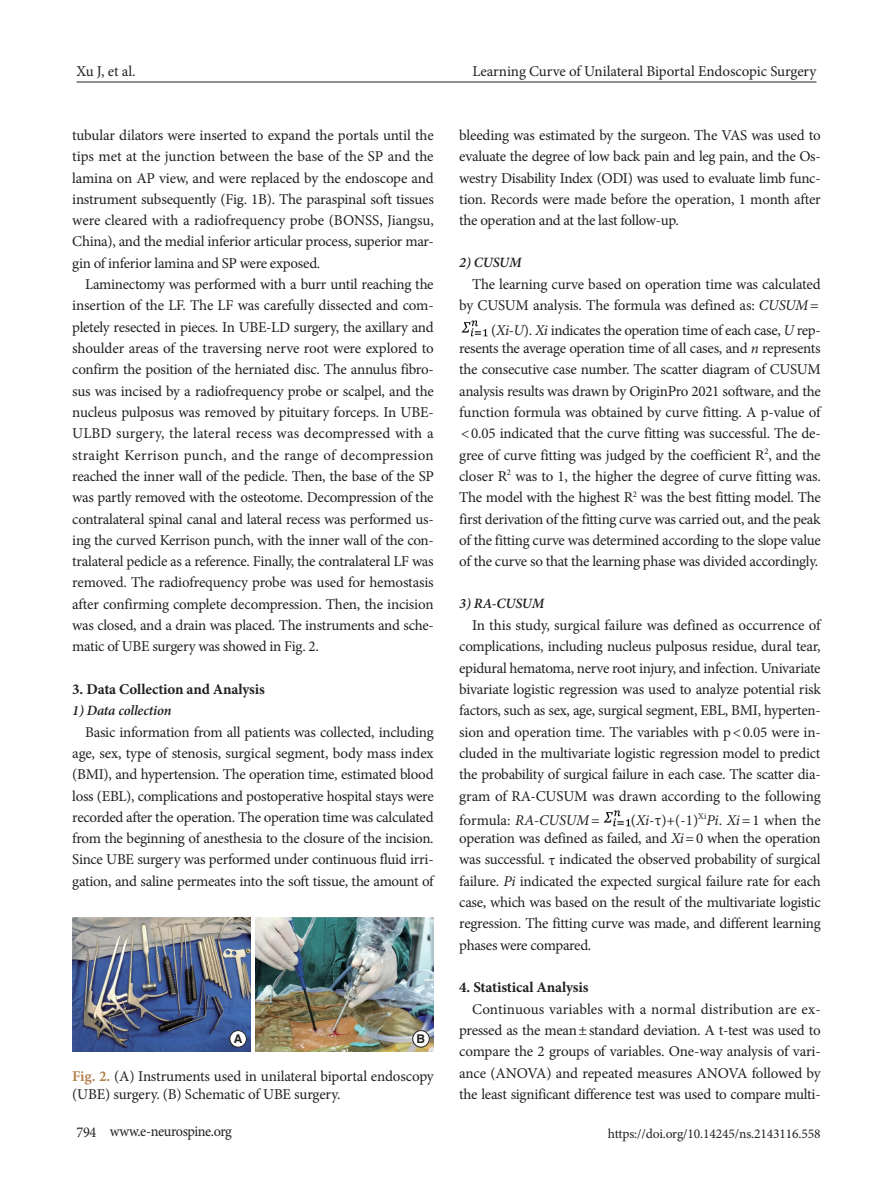
<style>
.page{position:relative;width:893px;height:1191px;background:#fff}
.page>*{position:absolute;margin:0;border:0;box-sizing:border-box;transform-origin:0 0}
.본문{font:15px/21.3px "Minion Pro";letter-spacing:-.02em;color:#231f20;text-align:justify}
.표그림캡션{font:15px/18px "Minion Pro";letter-spacing:-.01em;color:#231f20}
.중제목{font:700 15px "Minion Pro";letter-spacing:-.01em;color:#231f20}
.본문-2{font:15px "Minion Pro";letter-spacing:-.02em;color:#231f20;scale:.95 1}
.본문-3{font:15px "Minion Pro";color:#231f20}
.소제목{font:italic 600 14.25px "Minion Pro";letter-spacing:-.015em;color:#231f20}
.doi_번호{font:13.5px "Minion Pro";letter-spacing:-.01em;color:#231f20}
.t1{font:700 12px "Helvetica LT Std";color:#231f20}
.s1{font-weight:700;color:#b28450}
.s2{font-style:italic}
.s3{font-size:15.75px}
</style>
<div class="page">
<hr style="left:77px;top:82px;width:739px;height:1px;background:#231f20">
<img style="left:461px;top:320px;width:27px;height:17px">
<img style="left:603px;top:810px;width:28px;height:17px">
<img style="left:72px;top:917px;width:179px;height:134px">
<img style="left:255px;top:917px;width:179px;height:134px">
<div style="left:230px;top:1030px;width:16px;height:17px;background:#fff;border-radius:50%"></div>
<div style="left:230px;top:1030px;width:17px;height:17px;border:1px solid #231f20;border-radius:50%"></div>
<div style="left:413px;top:1030px;width:16px;height:17px;background:#fff;border-radius:50%"></div>
<div style="left:412px;top:1030px;width:17px;height:17px;border:1px solid #231f20;border-radius:50%"></div>
<p class="본문" style="left:77px;top:61px;width:61px">Xu J, et al.</p>
<p class="본문" style="left:472px;top:61px;width:345px">Learning Curve of Unilateral Biportal Endoscopic Surgery</p>
<p class="본문" style="left:72px;top:125px;width:363px">tubular dilators were inserted to expand the portals until the tips met at the junction between the base of the SP and the lamina on AP view, and were replaced by the endoscope and instrument subsequently (Fig. 1B). The paraspinal soft tissues were cleared with a radiofrequency probe (BONSS, Jiangsu, China), and the medial inferior articular process, superior mar&shy;gin of inferior lamina and SP were exposed.</p>
<p class="본문" style="left:72px;top:274px;width:363px;text-indent:13px">Laminectomy was performed with a burr until reaching the insertion of the LF. The LF was carefully dissected and com&shy;pletely resected in pieces. In UBE-LD surgery, the axillary and shoulder areas of the traversing nerve root were explored to confirm the position of the herniated disc. The annulus fibro&shy;sus was incised by a radiofrequency probe or scalpel, and the nucleus pulposus was removed by pituitary forceps. In UBE-ULBD surgery, the lateral recess was decompressed with a straight Kerrison punch, and the range of decompression reached the inner wall of the pedicle. Then, the base of the SP was partly removed with the osteotome. Decompression of the contralateral spinal canal and lateral recess was performed us&shy;ing the curved Kerrison punch, with the inner wall of the con&shy;tralateral pedicle as a reference. Finally, the contralateral LF was removed. The radiofrequency probe was used for hemostasis after confirming complete decompression. Then, the incision was closed, and a drain was placed. The instruments and sche&shy;matic of UBE surgery was showed in Fig. 2.</p>
<p class="중제목" style="left:72px;top:678px;width:194px">3. Data Collection and Analysis</p>
<p class="소제목" style="left:72px;top:700px;width:101px">1) Data collection</p>
<p class="본문" style="left:72px;top:721px;width:363px;text-indent:13px">Basic information from all patients was collected, including age, sex, type of stenosis, surgical segment, body mass index (BMI), and hypertension. The operation time, estimated blood loss (EBL), complications and postoperative hospital stays were recorded after the operation. The operation time was calculated from the beginning of anesthesia to the closure of the incision.<br>Since UBE surgery was performed under continuous fluid irri&shy;gation, and saline permeates into the soft tissue, the amount of</p>
<p class="t1" style="left:234px;top:1031px;width:10px">A</p>
<p class="t1" style="left:417px;top:1031px;width:10px">B</p>
<p class="표그림캡션" style="left:72px;top:1067px;width:363px"><span class="s1">Fig. 2.</span> (A) Instruments used in unilateral biportal endoscopy (UBE) surgery. (B) Schematic of UBE surgery.</p>
<p class="본문" style="left:459px;top:125px;width:363px">bleeding was estimated by the surgeon. The VAS was used to evaluate the degree of low back pain and leg pain, and the Os&shy;westry Disability Index (ODI) was used to evaluate limb func&shy;tion. Records were made before the operation, 1 month after the operation and at the last follow-up.</p>
<p class="소제목" style="left:459px;top:253px;width:64px">2) CUSUM</p>
<p class="본문" style="left:459px;top:274px;width:363px;text-align:right">The learning curve based on operation time was calculated by CUSUM analysis. The formula was defined as: <span class="s2">CUSUM</span>=</p>
<p class="본문" style="left:459px;top:321px;width:363px;line-height:18.1px;text-align:right">(<span class="s2">Xi-U</span>). <span class="s2">Xi</span> indicates the operation time of each case, <span class="s2">U</span> rep&shy;resents the average operation time of all cases, and <span class="s2">n</span> represents</p>
<p class="본문" style="left:459px;top:359px;width:363px">the consecutive case number. The scatter diagram of CUSUM analysis results was drawn by OriginPro 2021 software, and the function formula was obtained by curve fitting. A p-value of &lt; 0.05 indicated that the curve fitting was successful. The de&shy;gree of curve fitting was judged by the coefficient R<sup>2</sup>, and the closer R<sup>2</sup> was to 1, the higher the degree of curve fitting was.<br>The model with the highest R<sup>2</sup> was the best fitting model. The first derivation of the fitting curve was carried out, and the peak of the fitting curve was determined according to the slope value of the curve so that the learning phase was divided accordingly.</p>
<p class="소제목" style="left:459px;top:593px;width:87px">3) RA-CUSUM</p>
<p class="본문" style="left:459px;top:614px;width:363px;text-indent:13px">In this study, surgical failure was defined as occurrence of complications, including nucleus pulposus residue, dural tear, epidural hematoma, nerve root injury, and infection. Univariate bivariate logistic regression was used to analyze potential risk factors, such as sex, age, surgical segment, EBL, BMI, hyperten&shy;sion and operation time. The variables with p &lt; 0.05 were in&shy;cluded in the multivariate logistic regression model to predict the probability of surgical failure in each case. The scatter dia&shy;gram of RA-CUSUM was drawn according to the following</p>
<p class="본문-3" style="left:459px;top:810px;width:142px">formula: <span class="s2">RA-CUSUM</span>=</p>
<p class="본문" style="left:459px;top:811px;width:363px;line-height:18.1px;text-align:right">(<span class="s2">Xi</span>-<span class="s3">τ</span>)+(-1)<sup>Xi</sup><span class="s2">Pi</span>. <span class="s2">Xi</span>= 1 when the<br>operation was defined as failed, and <span class="s2">Xi</span>= 0 when the operation</p>
<p class="본문" style="left:459px;top:849px;width:363px">was successful. <span class="s3">τ</span> indicated the observed probability of surgical failure. <span class="s2">Pi</span> indicated the expected surgical failure rate for each case, which was based on the result of the multivariate logistic regression. The fitting curve was made, and different learning phases were compared.</p>
<p class="중제목" style="left:459px;top:977px;width:131px">4. Statistical Analysis</p>
<p class="본문" style="left:459px;top:998px;width:363px;text-indent:13px">Continuous variables with a normal distribution are ex&shy;pressed as the mean± standard deviation. A t-test was used to compare the 2 groups of variables. One-way analysis of vari&shy;ance (ANOVA) and repeated measures ANOVA followed by the least significant difference test was used to compare multi-</p>
<p class="본문-2" style="left:77px;top:1121px;width:165px">794 www.e-neurospine.org</p>
<p class="doi_번호" style="left:608px;top:1124px;width:214px">https://doi.org/10.14245/ns.2143116.558</p>
</div>
